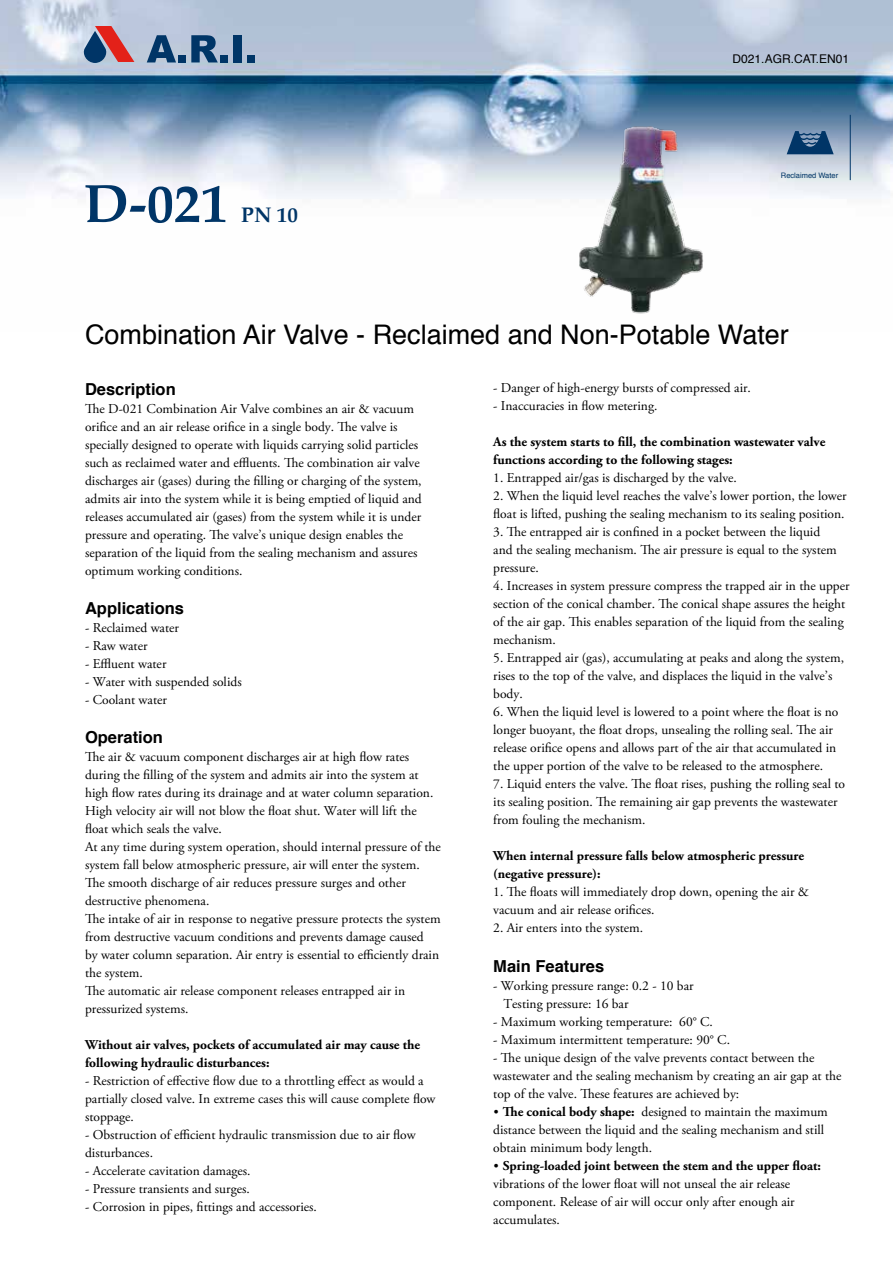
<style>
.page{position:relative;width:893px;height:1263px;background:#fff}
.page>*{position:absolute;margin:0;border:0;box-sizing:border-box;transform-origin:0 0}
.t1{font:700 54px "Palatino";color:#003567}
.t2{font:27px "Helvetica";color:#000}
.t3{font:700 21px "Palatino";color:#003567}
.t4{font:700 16.5px "Helvetica";color:#000}
.t5{font:13.5px/18px "Adobe Garamond Pro";color:#000}
.t6{font:700 13.5px/18px "Adobe Garamond Pro";color:#000}
.t7{font:12px "Helvetica";color:#000}
.t8{font:7.5px "Helvetica";color:#003567}
.s1{font-weight:700}
</style>
<div class="page">
<img style="left:0;top:0;width:893px;height:199px">
<svg style="left:82px;top:26px;width:52px;height:37px;background:#9d7486"></svg>
<svg style="left:147px;top:35px;width:29px;height:27px"></svg>
<div style="left:178px;top:55px;width:8px;height:7px;background:#003567"></div>
<svg style="left:191px;top:35px;width:27px;height:27px"></svg>
<div style="left:220px;top:55px;width:8px;height:7px;background:#003567"></div>
<div style="left:233px;top:35px;width:9px;height:27px;background:#003567"></div>
<div style="left:247px;top:55px;width:8px;height:7px;background:#003567"></div>
<hr style="left:850px;top:115px;width:1px;height:65px;background:#003567">
<svg style="left:787px;top:131px;width:47px;height:23px"></svg>
<img style="left:577px;top:123px;width:129px;height:191px">
<p class="t7" style="left:733px;top:50px;width:118px">D021.AGR.CAT.EN01</p>
<h1 class="t1" style="left:84px;top:158px;width:145px">D-021</h1>
<h3 class="t3" style="left:241px;top:197px;width:58px">PN 10</h3>
<p class="t8" style="left:781px;top:170px;width:59px">Reclaimed Water</p>
<h2 class="t2" style="left:85px;top:314px;width:705px">Combination Air Valve - Reclaimed and Non-Potable Water</h2>
<p class="t4" style="left:85px;top:376px;width:92px">Description</p>
<p class="t5" style="left:85px;top:400px;width:338px">The D-021 Combination Air Valve combines an air &amp; vacuum orifice and an air release orifice in a single body. The valve is specially designed to operate with liquids carrying solid particles such as reclaimed water and effluents. The combination air valve discharges air (gases) during the filling or charging of the system, admits air into the system while it is being emptied of liquid and releases accumulated air (gases) from the system while it is under pressure and operating. The valve’s unique design enables the separation of the liquid from the sealing mechanism and assures optimum working conditions.</p>
<p class="t4" style="left:85px;top:595px;width:101px">Applications</p>
<p class="t5" style="left:85px;top:619px;width:95px">- Reclaimed water</p>
<p class="t5" style="left:85px;top:637px;width:64px">- Raw water</p>
<p class="t5" style="left:85px;top:655px;width:83px">- Effluent water</p>
<p class="t5" style="left:85px;top:673px;width:158px">- Water with suspended solids</p>
<p class="t5" style="left:85px;top:691px;width:83px">- Coolant water</p>
<p class="t4" style="left:85px;top:724px;width:79px">Operation</p>
<p class="t5" style="left:85px;top:748px;width:357px">The air &amp; vacuum component discharges air at high flow rates during the filling of the system and admits air into the system at high flow rates during its drainage and at water column separation.<br>High velocity air will not blow the float shut. Water will lift the float which seals the valve.<br>At any time during system operation, should internal pressure of the system fall below atmospheric pressure, air will enter the system.<br>The smooth discharge of air reduces pressure surges and other destructive phenomena.<br>The intake of air in response to negative pressure protects the system from destructive vacuum conditions and prevents damage caused<br>by water column separation. Air entry is essential to efficiently drain the system.<br>The automatic air release component releases entrapped air in pressurized systems.</p>
<p class="t6" style="left:85px;top:1036px;width:337px">Without air valves, pockets of accumulated air may cause the following hydraulic disturbances:</p>
<p class="t5" style="left:85px;top:1072px;width:352px">- Restriction of effective flow due to a throttling effect as would a partially closed valve. In extreme cases this will cause complete flow stoppage.</p>
<p class="t5" style="left:85px;top:1126px;width:332px">- Obstruction of efficient hydraulic transmission due to air flow disturbances.</p>
<p class="t5" style="left:85px;top:1162px;width:167px">- Accelerate cavitation damages.</p>
<p class="t5" style="left:85px;top:1180px;width:166px">- Pressure transients and surges.</p>
<p class="t5" style="left:85px;top:1198px;width:233px">- Corrosion in pipes, fittings and accessories.</p>
<p class="t5" style="left:493px;top:380px;width:259px">- Danger of high-energy bursts of compressed air.</p>
<p class="t5" style="left:493px;top:398px;width:166px">- Inaccuracies in flow metering.</p>
<p class="t6" style="left:493px;top:433px;width:334px">As the system starts to fill, the combination wastewater valve functions according to the following stages:</p>
<p class="t5" style="left:493px;top:470px;width:245px">1. Entrapped air/gas is discharged by the valve.</p>
<p class="t5" style="left:493px;top:488px;width:355px">2. When the liquid level reaches the valve’s lower portion, the lower float is lifted, pushing the sealing mechanism to its sealing position.</p>
<p class="t5" style="left:493px;top:524px;width:345px">3. The entrapped air is confined in a pocket between the liquid and the sealing mechanism. The air pressure is equal to the system pressure.</p>
<p class="t5" style="left:493px;top:578px;width:358px">4. Increases in system pressure compress the trapped air in the upper section of the conical chamber. The conical shape assures the height of the air gap. This enables separation of the liquid from the sealing mechanism.</p>
<p class="t5" style="left:493px;top:650px;width:352px">5. Entrapped air (gas), accumulating at peaks and along the system, rises to the top of the valve, and displaces the liquid in the valve’s body.</p>
<p class="t5" style="left:493px;top:703px;width:347px">6. When the liquid level is lowered to a point where the float is no longer buoyant, the float drops, unsealing the rolling seal. The air release orifice opens and allows part of the air that accumulated in the upper portion of the valve to be released to the atmosphere.</p>
<p class="t5" style="left:493px;top:775px;width:353px">7. Liquid enters the valve. The float rises, pushing the rolling seal to its sealing position. The remaining air gap prevents the wastewater from fouling the mechanism.</p>
<p class="t6" style="left:493px;top:847px;width:312px">When internal pressure falls below atmospheric pressure (negative pressure):</p>
<p class="t5" style="left:493px;top:883px;width:317px">1. The floats will immediately drop down, opening the air &amp; vacuum and air release orifices.</p>
<p class="t5" style="left:493px;top:919px;width:151px">2. Air enters into the system.</p>
<p class="t4" style="left:493px;top:952px;width:112px">Main Features</p>
<p class="t5" style="left:503px;top:977px;width:192px;text-indent:-10px">- Working pressure range: 0.2 - 10 bar<br>Testing pressure: 16 bar</p>
<p class="t5" style="left:493px;top:1013px;width:221px">- Maximum working temperature: 60° C.</p>
<p class="t5" style="left:493px;top:1031px;width:238px">- Maximum intermittent temperature: 90° C.</p>
<p class="t5" style="left:493px;top:1049px;width:350px">- The unique design of the valve prevents contact between the wastewater and the sealing mechanism by creating an air gap at the top of the valve. These features are achieved by:</p>
<p class="t5" style="left:493px;top:1103px;width:336px">• <span class="s1">The conical body shape:</span> designed to maintain the maximum distance between the liquid and the sealing mechanism and still obtain minimum body length.</p>
<p class="t5" style="left:493px;top:1157px;width:329px">• <span class="s1">Spring-loaded joint between the stem and the upper float: </span>vibrations of the lower float will not unseal the air release component. Release of air will occur only after enough air accumulates.</p>
</div>
